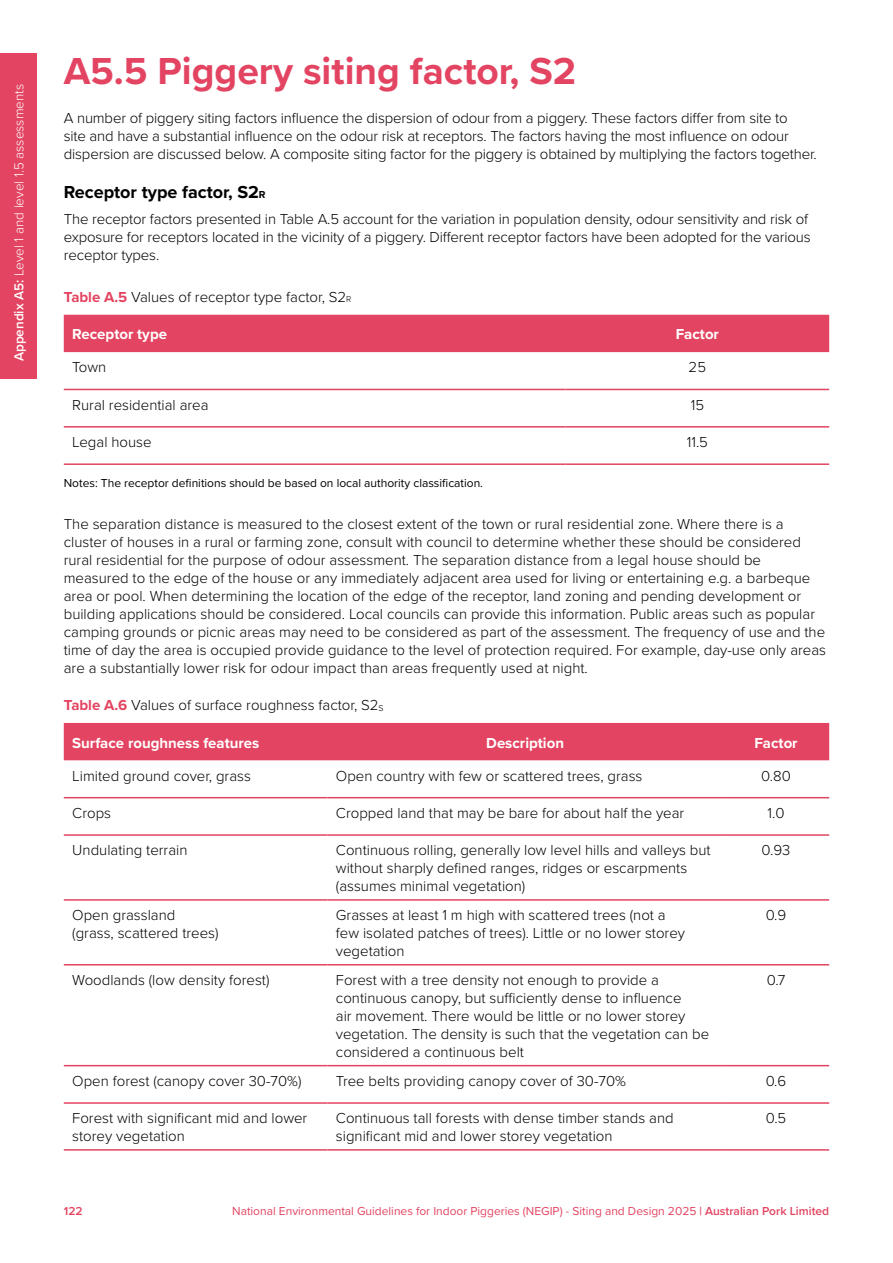
<style>
.page{position:relative;width:893px;height:1263px;background:#fff}
.page>*{position:absolute;margin:0;border:0;box-sizing:border-box;transform-origin:0 0}
.H2_no_span{font:700 39px "Proxima Nova";color:#e34461}
.t1{font:700 18px "Proxima Nova";color:#000}
.Body{font:300 15px/18px "Proxima Nova";color:#000}
.Table_Heading{font:700 15px "Proxima Nova";color:#fff}
.t2{font:300 13.5px "Proxima Nova";color:#fff}
.t3{font:12px "Proxima Nova";color:#e34461}
.Small_note{font:12px "Proxima Nova";color:#000}
.t4{font:600 12px "Proxima Nova";color:#e34461}
.s1{font-weight:600}
.s2{font-size:10.5px}
.s3{font-weight:700;color:#e34461}
.s4{font-size:8.7px}
</style>
<div class="page">
<div style="left:64px;top:315px;width:765px;height:37px;background:#e34461"></div>
<hr style="left:64px;top:389px;width:502px;height:1px;background:#e34461">
<hr style="left:566px;top:389px;width:263px;height:1px;background:#e34461">
<hr style="left:64px;top:426px;width:502px;height:2px;background:#e34461">
<hr style="left:566px;top:426px;width:263px;height:2px;background:#e34461">
<hr style="left:64px;top:463px;width:502px;height:2px;background:#e34461">
<hr style="left:566px;top:463px;width:263px;height:2px;background:#e34461">
<div style="left:64px;top:723px;width:765px;height:37px;background:#e34461"></div>
<hr style="left:64px;top:797px;width:263px;height:1px;background:#e34461">
<hr style="left:327px;top:797px;width:396px;height:1px;background:#e34461">
<hr style="left:723px;top:797px;width:106px;height:1px;background:#e34461">
<hr style="left:64px;top:834px;width:263px;height:2px;background:#e34461">
<hr style="left:327px;top:834px;width:396px;height:2px;background:#e34461">
<hr style="left:723px;top:834px;width:106px;height:2px;background:#e34461">
<hr style="left:64px;top:899px;width:263px;height:2px;background:#e34461">
<hr style="left:327px;top:899px;width:396px;height:2px;background:#e34461">
<hr style="left:723px;top:899px;width:106px;height:2px;background:#e34461">
<hr style="left:64px;top:964px;width:263px;height:1px;background:#e34461">
<hr style="left:327px;top:964px;width:396px;height:1px;background:#e34461">
<hr style="left:723px;top:964px;width:106px;height:1px;background:#e34461">
<hr style="left:64px;top:1065px;width:263px;height:1px;background:#e34461">
<hr style="left:327px;top:1065px;width:396px;height:1px;background:#e34461">
<hr style="left:723px;top:1065px;width:106px;height:1px;background:#e34461">
<hr style="left:64px;top:1102px;width:263px;height:2px;background:#e34461">
<hr style="left:327px;top:1102px;width:396px;height:2px;background:#e34461">
<hr style="left:723px;top:1102px;width:106px;height:2px;background:#e34461">
<hr style="left:64px;top:1149px;width:263px;height:1px;background:#e34461">
<hr style="left:327px;top:1149px;width:396px;height:1px;background:#e34461">
<hr style="left:723px;top:1149px;width:106px;height:1px;background:#e34461">
<div style="left:0;top:53px;width:36px;height:325px;background:#e34461"></div>
<p class="t2" style="left:9px;top:361px;width:279px;rotate:-90deg"><span class="s1">Appendix A5:</span> Level 1 and level 1.5 assessments</p>
<p class="H2_no_span" style="left:64px;top:42px;width:514px">A5.5 Piggery siting factor, S2</p>
<p class="Body" style="left:64px;top:108px;width:755px">A number of piggery siting factors influence the dispersion of odour from a piggery. These factors differ from site to<br>site and have a substantial influence on the odour risk at receptors. The factors having the most influence on odour dispersion are discussed below. A composite siting factor for the piggery is obtained by multiplying the factors together.</p>
<h3 class="t1" style="left:64px;top:178px;width:203px">Receptor type factor, S2<span class="s2">R</span></h3>
<p class="Body" style="left:64px;top:210px;width:748px">The receptor factors presented in Table A.5 account for the variation in population density, odour sensitivity and risk of exposure for receptors located in the vicinity of a piggery. Different receptor factors have been adopted for the various receptor types.</p>
<p class="Body" style="left:64px;top:287px;width:289px"><span class="s3">Table A.5</span> Values of receptor type factor, S2<span class="s4">R</span></p>
<p class="Table_Heading" style="left:72px;top:323px;width:96px">Receptor type</p>
<p class="Table_Heading" style="left:676px;top:323px;width:45px">Factor</p>
<p class="Body" style="left:72px;top:358px;width:36px">Town</p>
<p class="Body" style="left:689px;top:358px;width:19px">25</p>
<p class="Body" style="left:72px;top:395px;width:138px">Rural residential area</p>
<p class="Body" style="left:691px;top:395px;width:15px">15</p>
<p class="Body" style="left:72px;top:432px;width:81px">Legal house</p>
<p class="Body" style="left:687px;top:432px;width:23px">11.5</p>
<p class="Small_note" style="left:64px;top:474px;width:421px">Notes: The receptor definitions should be based on local authority classification.</p>
<p class="Body" style="left:64px;top:514px;width:764px">The separation distance is measured to the closest extent of the town or rural residential zone. Where there is a cluster of houses in a rural or farming zone, consult with council to determine whether these should be considered rural residential for the purpose of odour assessment. The separation distance from a legal house should be measured to the edge of the house or any immediately adjacent area used for living or entertaining e.g. a barbeque area or pool. When determining the location of the edge of the receptor, land zoning and pending development or building applications should be considered. Local councils can provide this information. Public areas such as popular camping grounds or picnic areas may need to be considered as part of the assessment. The frequency of use and the time of day the area is occupied provide guidance to the level of protection required. For example, day-use only areas are a substantially lower risk for odour impact than areas frequently used at night.</p>
<p class="Body" style="left:64px;top:695px;width:321px"><span class="s3">Table A.6</span> Values of surface roughness factor, S2<span class="s4">S</span></p>
<p class="Table_Heading" style="left:72px;top:731px;width:189px">Surface roughness features</p>
<p class="Table_Heading" style="left:486px;top:731px;width:79px">Description</p>
<p class="Table_Heading" style="left:754px;top:731px;width:45px">Factor</p>
<p class="Body" style="left:72px;top:766px;width:180px">Limited ground cover, grass</p>
<p class="Body" style="left:336px;top:766px;width:308px">Open country with few or scattered trees, grass</p>
<p class="Body" style="left:761px;top:766px;width:31px">0.80</p>
<p class="Body" style="left:72px;top:803px;width:40px">Crops</p>
<p class="Body" style="left:336px;top:803px;width:350px">Cropped land that may be bare for about half the year</p>
<p class="Body" style="left:767px;top:803px;width:19px">1.0</p>
<p class="Body" style="left:72px;top:840px;width:117px">Undulating terrain</p>
<p class="Body" style="left:336px;top:840px;width:376px">Continuous rolling, generally low level hills and valleys but without sharply defined ranges, ridges or escarpments (assumes minimal vegetation)</p>
<p class="Body" style="left:762px;top:840px;width:30px">0.93</p>
<p class="Body" style="left:72px;top:905px;width:148px">Open grassland (grass, scattered trees)</p>
<p class="Body" style="left:336px;top:905px;width:351px">Grasses at least 1 m high with scattered trees (not a few isolated patches of trees). Little or no lower storey vegetation</p>
<p class="Body" style="left:766px;top:905px;width:22px">0.9</p>
<p class="Body" style="left:72px;top:970px;width:199px">Woodlands (low density forest)</p>
<p class="Body" style="left:336px;top:970px;width:375px">Forest with a tree density not enough to provide a continuous canopy, but sufficiently dense to influence<br>air movement. There would be little or no lower storey vegetation. The density is such that the vegetation can be considered a continuous belt</p>
<p class="Body" style="left:767px;top:970px;width:20px">0.7</p>
<p class="Body" style="left:72px;top:1071px;width:231px">Open forest (canopy cover 30-70%)</p>
<p class="Body" style="left:336px;top:1071px;width:292px">Tree belts providing canopy cover of 30-70%</p>
<p class="Body" style="left:766px;top:1071px;width:22px">0.6</p>
<p class="Body" style="left:72px;top:1108px;width:237px">Forest with significant mid and lower storey vegetation</p>
<p class="Body" style="left:336px;top:1108px;width:339px">Continuous tall forests with dense timber stands and significant mid and lower storey vegetation</p>
<p class="Body" style="left:766px;top:1108px;width:22px">0.5</p>
<p class="t4" style="left:64px;top:1201px;width:20px">122</p>
<p class="t3" style="left:232px;top:1201px;width:598px">National Environmental Guidelines for Indoor Piggeries (NEGIP) - Siting and Design 2025 <span class="s1">| Australian Pork Limited</span></p>
</div>
